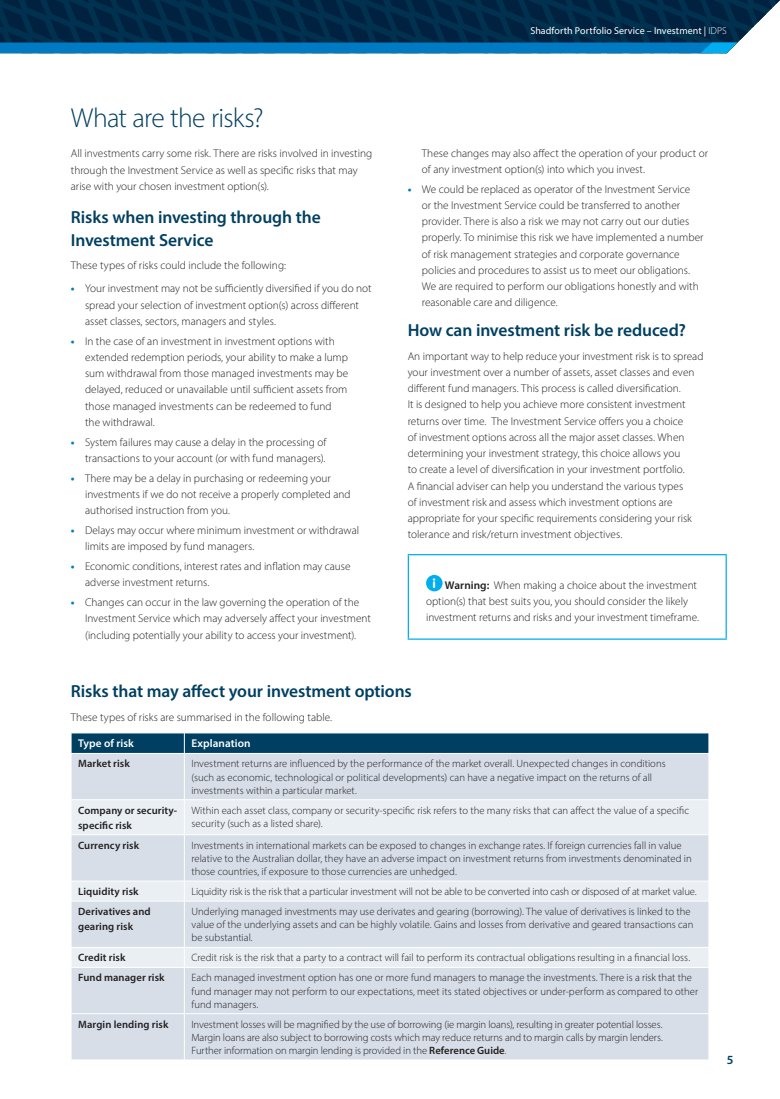
<style>
.page{position:relative;width:780px;height:1099px;background:#fff}
.page>*{position:absolute;margin:0;border:0;box-sizing:border-box;transform-origin:0 0}
.t1{font:300 27.5px "Myriad Pro";letter-spacing:-.03em;color:#003f61}
.t2{font:600 17.5px/22.5px "Myriad Pro";letter-spacing:-.005em;color:#003f61}
.t3{font:600 12.5px "Myriad Pro";color:#003f61}
.t4{font:300 11.25px/16.2px "Myriad Pro";color:#231f20}
.t5{font:600 11.25px "Myriad Pro";letter-spacing:.005em;color:#fff}
.t6{font:300 10.62px/13.1px "Myriad Pro";color:#231f20}
.t7{font:600 10.62px/15px "Myriad Pro";letter-spacing:.01em;color:#231f20}
.t8{font:10px "Myriad Pro";letter-spacing:.01em;color:#fff}
.s1{font-weight:700;color:#007bc3}
.s2{font-weight:300}
.s3{font-family:"VAG Rounded";font-weight:900;font-size:12.5px;color:#fff}
.s4{font-weight:600}
</style>
<div class="page">
<svg style="left:0;top:0;width:780px;height:54px;background:#094064"></svg>
<hr style="left:407px;top:554px;width:319px;height:1px;background:#00aeef">
<hr style="left:407px;top:555px;width:2px;height:83px;background:#00aeef">
<hr style="left:725px;top:555px;width:1px;height:83px;background:#00aeef">
<hr style="left:407px;top:638px;width:319px;height:1px;background:#00aeef">
<div style="left:426px;top:575px;width:16px;height:16px;background:#00aeef;border-radius:50%"></div>
<div style="left:72px;top:754px;width:636px;height:305px;background:#d7dee8"></div>
<svg style="left:72px;top:800px;width:636px;height:167px;background:#dfe5ed"></svg>
<hr style="left:184px;top:753px;width:1px;height:46px;background:#fff">
<hr style="left:71px;top:799px;width:113px;height:1px;background:#fff">
<hr style="left:184px;top:799px;width:525px;height:1px;background:#fff">
<hr style="left:184px;top:834px;width:1px;height:46px;background:#fff">
<svg style="left:184px;top:881px;width:1px;height:19px"></svg>
<hr style="left:184px;top:901px;width:1px;height:46px;background:#fff">
<svg style="left:184px;top:948px;width:1px;height:19px"></svg>
<hr style="left:184px;top:1013px;width:1px;height:46px;background:#fff">
<svg style="left:71px;top:733px;width:638px;height:20px;background:#074465"></svg>
<hr style="left:184px;top:799px;width:1px;height:35px;background:#fff">
<hr style="left:184px;top:967px;width:1px;height:46px;background:#fff">
<hr style="left:71px;top:834px;width:113px;height:1px;background:#fff">
<hr style="left:184px;top:834px;width:525px;height:1px;background:#fff">
<hr style="left:71px;top:880px;width:113px;height:1px;background:#fff">
<hr style="left:184px;top:880px;width:525px;height:1px;background:#fff">
<hr style="left:71px;top:900px;width:113px;height:1px;background:#fff">
<hr style="left:184px;top:900px;width:525px;height:1px;background:#fff">
<hr style="left:71px;top:947px;width:113px;height:1px;background:#fff">
<hr style="left:184px;top:947px;width:525px;height:1px;background:#fff">
<hr style="left:71px;top:967px;width:113px;height:1px;background:#fff">
<hr style="left:184px;top:967px;width:525px;height:1px;background:#fff">
<hr style="left:71px;top:1013px;width:113px;height:1px;background:#fff">
<hr style="left:184px;top:1013px;width:525px;height:1px;background:#fff">
<h1 class="t1" style="left:71px;top:101px;width:194px">What are the risks?</h1>
<p class="t4" style="left:71px;top:145px;width:303px">All investments carry some risk. There are risks involved in investing through the Investment Service as well as specific risks that may arise with your chosen investment option(s).</p>
<h2 class="t2" style="left:71px;top:205px;width:251px">Risks when investing through the<br>Investment Service</h2>
<p class="t4" style="left:71px;top:257px;width:216px">These types of risks could include the following:</p>
<p class="t4" style="left:85px;top:280px;width:288px;text-indent:-14px"><span class="s1">•</span> Your investment may not be sufficiently diversified if you do not spread your selection of investment option(s) across different asset classes, sectors, managers and styles.</p>
<p class="t4" style="left:85px;top:332px;width:265px;text-indent:-14px"><span class="s1">•</span> In the case of an investment in investment options with extended redemption periods, your ability to make a lump sum withdrawal from those managed investments may be delayed, reduced or unavailable until sufficient assets from those managed investments can be redeemed to fund the withdrawal.</p>
<p class="t4" style="left:71px;top:433px;width:257px;text-align:right"><span class="s1">•</span> System failures may cause a delay in the processing of transactions to your account (or with fund managers).</p>
<p class="t4" style="left:85px;top:469px;width:267px;text-indent:-14px"><span class="s1">•</span> There may be a delay in purchasing or redeeming your investments if we do not receive a properly completed and authorised instruction from you.</p>
<p class="t4" style="left:85px;top:522px;width:275px;text-indent:-14px"><span class="s1">•</span> Delays may occur where minimum investment or withdrawal limits are imposed by fund managers.</p>
<p class="t4" style="left:85px;top:558px;width:267px;text-indent:-14px"><span class="s1">•</span> Economic conditions, interest rates and inflation may cause adverse investment returns.</p>
<p class="t4" style="left:85px;top:594px;width:287px;text-indent:-14px"><span class="s1">•</span> Changes can occur in the law governing the operation of the<br>Investment Service which may adversely affect your investment (including potentially your ability to access your investment).</p>
<p class="t8" style="left:530px;top:25px;width:198px">Shadforth Portfolio Service – Investment | <span class="s2">IDPS</span></p>
<p class="t4" style="left:422px;top:145px;width:287px">These changes may also affect the operation of your product or of any investment option(s) into which you invest.</p>
<p class="t4" style="left:422px;top:181px;width:283px;text-indent:-14px"><span class="s1">•</span> We could be replaced as operator of the Investment Service<br>or the Investment Service could be transferred to another provider. There is also a risk we may not carry out our duties properly. To minimise this risk we have implemented a number of risk management strategies and corporate governance policies and procedures to assist us to meet our obligations.<br>We are required to perform our obligations honestly and with reasonable care and diligence.</p>
<h2 class="t2" style="left:407px;top:318px;width:280px">How can investment risk be reduced?</h2>
<p class="t4" style="left:407px;top:347px;width:297px">An important way to help reduce your investment risk is to spread your investment over a number of assets, asset classes and even different fund managers. This process is called diversification.<br>It is designed to help you achieve more consistent investment returns over time. The Investment Service offers you a choice<br>of investment options across all the major asset classes. When determining your investment strategy, this choice allows you<br>to create a level of diversification in your investment portfolio.<br>A financial adviser can help you understand the various types<br>of investment risk and assess which investment options are appropriate for your specific requirements considering your risk tolerance and risk/return investment objectives.</p>
<p class="t4" style="left:426px;top:577px;width:274px;text-indent:7px"><span class="s3">i</span> <span class="s4">Warning:</span> When making a choice about the investment option(s) that best suits you, you should consider the likely investment returns and risks and your investment timeframe.</p>
<h2 class="t2" style="left:71px;top:679px;width:342px">Risks that may affect your investment options</h2>
<p class="t4" style="left:71px;top:708px;width:263px">These types of risks are summarised in the following table.</p>
<p class="t5" style="left:78px;top:736px;width:57px">Type of risk</p>
<p class="t5" style="left:191px;top:736px;width:61px">Explanation</p>
<p class="t7" style="left:78px;top:756px;width:53px">Market risk</p>
<p class="t6" style="left:191px;top:757px;width:475px">Investment returns are influenced by the performance of the market overall. Unexpected changes in conditions (such as economic, technological or political developments) can have a negative impact on the returns of all investments within a particular market.</p>
<p class="t7" style="left:78px;top:802px;width:101px">Company or security&shy;specific risk</p>
<p class="t6" style="left:191px;top:803px;width:499px">Within each asset class, company or security-specific risk refers to the many risks that can affect the value of a specific security (such as a listed share).</p>
<p class="t7" style="left:78px;top:837px;width:62px">Currency risk</p>
<p class="t6" style="left:191px;top:838px;width:501px">Investments in international markets can be exposed to changes in exchange rates. If foreign currencies fall in value relative to the Australian dollar, they have an adverse impact on investment returns from investments denominated in those countries, if exposure to those currencies are unhedged.</p>
<p class="t7" style="left:78px;top:883px;width:62px">Liquidity risk</p>
<p class="t6" style="left:191px;top:884px;width:506px">Liquidity risk is the risk that a particular investment will not be able to be converted into cash or disposed of at market value.</p>
<p class="t7" style="left:78px;top:903px;width:74px">Derivatives and gearing risk</p>
<p class="t6" style="left:191px;top:904px;width:503px">Underlying managed investments may use derivates and gearing (borrowing). The value of derivatives is linked to the value of the underlying assets and can be highly volatile. Gains and losses from derivative and geared transactions can be substantial.</p>
<p class="t7" style="left:78px;top:950px;width:49px">Credit risk</p>
<p class="t6" style="left:191px;top:951px;width:500px">Credit risk is the risk that a party to a contract will fail to perform its contractual obligations resulting in a financial loss.</p>
<p class="t7" style="left:78px;top:970px;width:88px">Fund manager risk</p>
<p class="t6" style="left:191px;top:971px;width:508px">Each managed investment option has one or more fund managers to manage the investments. There is a risk that the fund manager may not perform to our expectations, meet its stated objectives or under-perform as compared to other fund managers.</p>
<p class="t7" style="left:78px;top:1016px;width:92px">Margin lending risk</p>
<p class="t6" style="left:191px;top:1017px;width:473px;text-align:justify">Investment losses will be magnified by the use of borrowing (ie margin loans), resulting in greater potential losses.<br>Margin loans are also subject to borrowing costs which may reduce returns and to margin calls by margin lenders.<br>Further information on margin lending is provided in the <span class="s4">Reference Guide</span>.</p>
<p class="t3" style="left:726px;top:1051px;width:8px">5</p>
</div>
